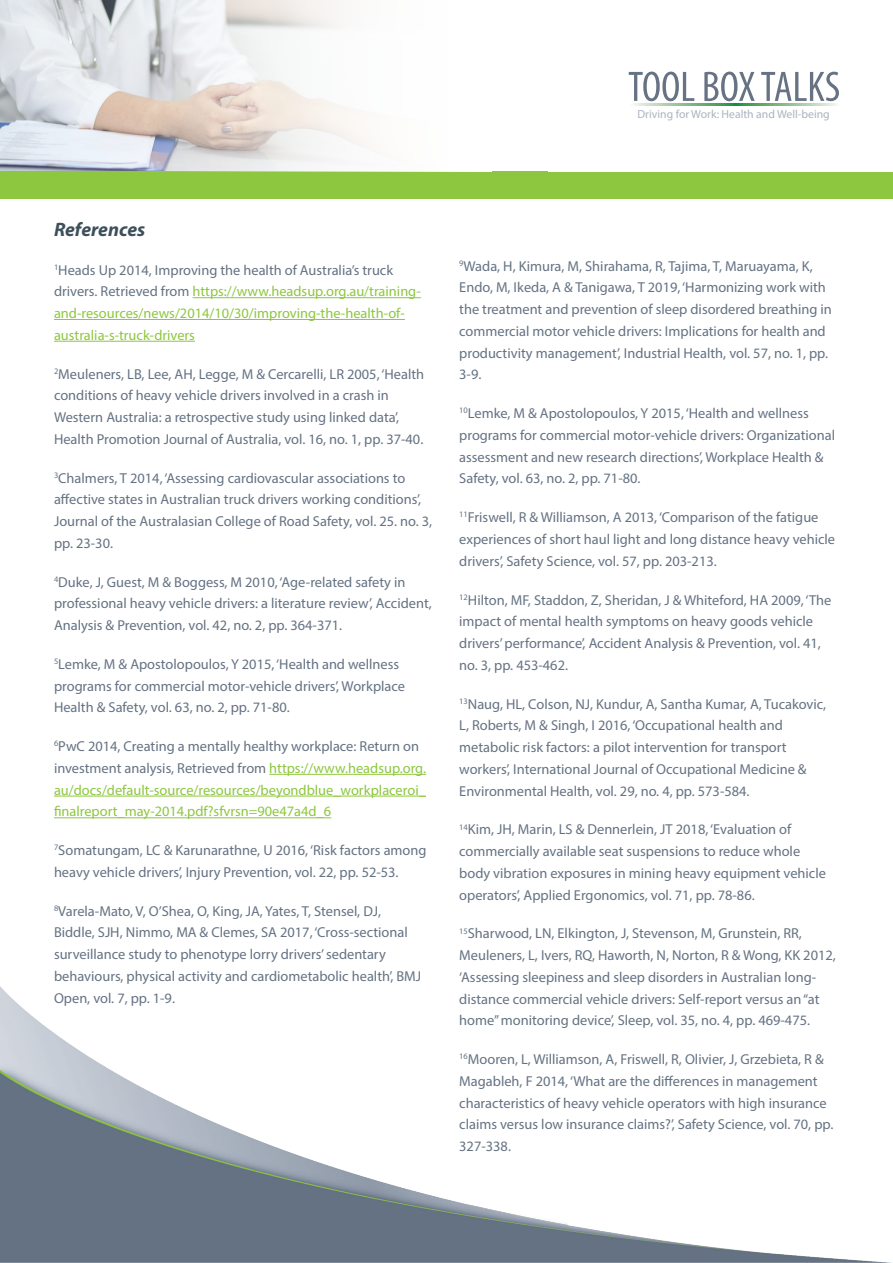
<style>
.page{position:relative;width:893px;height:1263px;background:#fff}
.page>*{position:absolute;margin:0;border:0;box-sizing:border-box;transform-origin:0 0}
.Body_Copy_1{font:italic 700 19.5px "Myriad Pro";color:#3d505a}
.Body_Copy_Extra_Spac{font:14.4px/21.8px "Myriad Pro";color:#657283}
.Body_Copy_Extra_Spac-2{font:14.4px/21.8px "Myriad Pro";color:#8dc73f}
.t1{font:11.7px "Myriad Pro";color:#aab4c0}
.s1{color:#657283}
</style>
<div class="page">
<img style="left:0;top:986px;width:891px;height:277px">
<svg style="left:0;top:0;width:548px;height:172px"></svg>
<div style="left:244px;top:0;width:259px;height:172px;background:#fff"></div>
<div style="left:0;top:172px;width:893px;height:27px;background:#8dc73f"></div>
<svg style="left:154px;top:0;width:310px;height:172px"></svg>
<svg style="left:629px;top:72px;width:65px;height:29px"></svg>
<svg style="left:704px;top:72px;width:51px;height:29px"></svg>
<svg style="left:761px;top:72px;width:78px;height:29px"></svg>
<svg style="left:634px;top:104px;width:203px;height:1px"></svg>
<hr style="left:193px;top:297px;width:228px;height:1px;background:#8dc73f">
<hr style="left:54px;top:319px;width:351px;height:1px;background:#8dc73f">
<hr style="left:54px;top:341px;width:141px;height:1px;background:#8dc73f">
<hr style="left:269px;top:774px;width:157px;height:1px;background:#8dc73f">
<hr style="left:54px;top:796px;width:372px;height:1px;background:#8dc73f">
<hr style="left:54px;top:817px;width:277px;height:1px;background:#8dc73f">
<p class="t1" style="left:637px;top:107px;width:194px">Driving for Work: Health and Well-being</p>
<p class="Body_Copy_1" style="left:54px;top:216px;width:93px">References</p>
<p class="Body_Copy_Extra_Spac-2" style="left:54px;top:259px;width:368px"><sup>1</sup><span class="s1">Heads Up 2014, Improving the health of Australia’s truck drivers. Retrieved from</span> https://www.headsup.org.au/training&shy;and-resources/news/2014/10/30/improving-the-health-of&shy;australia-s-truck-drivers</p>
<p class="Body_Copy_Extra_Spac" style="left:54px;top:363px;width:372px"><sup>2</sup>Meuleners, LB, Lee, AH, Legge, M &amp; Cercarelli, LR 2005, ‘Health conditions of heavy vehicle drivers involved in a crash in Western Australia: a retrospective study using linked data’, Health Promotion Journal of Australia, vol. 16, no. 1, pp. 37-40.</p>
<p class="Body_Copy_Extra_Spac" style="left:54px;top:467px;width:380px"><sup>3</sup>Chalmers, T 2014, ‘Assessing cardiovascular associations to affective states in Australian truck drivers working conditions’, Journal of the Australasian College of Road Safety, vol. 25. no. 3, pp. 23-30.</p>
<p class="Body_Copy_Extra_Spac" style="left:54px;top:571px;width:379px"><sup>4</sup>Duke, J, Guest, M &amp; Boggess, M 2010, ‘Age-related safety in professional heavy vehicle drivers: a literature review’, Accident,<br>Analysis &amp; Prevention, vol. 42, no. 2, pp. 364-371.</p>
<p class="Body_Copy_Extra_Spac" style="left:54px;top:653px;width:353px"><sup>5</sup>Lemke, M &amp; Apostolopoulos, Y 2015, ‘Health and wellness programs for commercial motor-vehicle drivers’, Workplace<br>Health &amp; Safety, vol. 63, no. 2, pp. 71-80.</p>
<p class="Body_Copy_Extra_Spac-2" style="left:54px;top:735px;width:374px"><sup>6</sup><span class="s1">PwC 2014, Creating a mentally healthy workplace: Return on investment analysis, Retrieved from</span> https://www.headsup.org. au/docs/default-source/resources/beyondblue_workplaceroi_ finalreport_may-2014.pdf?sfvrsn=90e47a4d_6</p>
<p class="Body_Copy_Extra_Spac" style="left:54px;top:839px;width:374px"><sup>7</sup>Somatungam, LC &amp; Karunarathne, U 2016, ‘Risk factors among heavy vehicle drivers’, Injury Prevention, vol. 22, pp. 52-53.</p>
<p class="Body_Copy_Extra_Spac" style="left:54px;top:900px;width:369px"><sup>8</sup>Varela-Mato, V, O’Shea, O, King, JA, Yates, T, Stensel, DJ, Biddle, SJH, Nimmo, MA &amp; Clemes, SA 2017, ‘Cross-sectional surveillance study to phenotype lorry drivers’ sedentary behaviours, physical activity and cardiometabolic health’, BMJ Open, vol. 7, pp. 1-9.</p>
<p class="Body_Copy_Extra_Spac" style="left:459px;top:255px;width:374px"><sup>9</sup>Wada, H, Kimura, M, Shirahama, R, Tajima, T, Maruayama, K, Endo, M, Ikeda, A &amp; Tanigawa, T 2019, ‘Harmonizing work with the treatment and prevention of sleep disordered breathing in commercial motor vehicle drivers: Implications for health and productivity management’, Industrial Health, vol. 57, no. 1, pp.<br>3-9.</p>
<p class="Body_Copy_Extra_Spac" style="left:459px;top:402px;width:377px"><sup>10</sup>Lemke, M &amp; Apostolopoulos, Y 2015, ‘Health and wellness programs for commercial motor-vehicle drivers: Organizational assessment and new research directions’, Workplace Health &amp; Safety, vol. 63, no. 2, pp. 71-80.</p>
<p class="Body_Copy_Extra_Spac" style="left:459px;top:506px;width:377px"><sup>11</sup>Friswell, R &amp; Williamson, A 2013, ‘Comparison of the fatigue experiences of short haul light and long distance heavy vehicle drivers’, Safety Science, vol. 57, pp. 203-213.</p>
<p class="Body_Copy_Extra_Spac" style="left:459px;top:589px;width:374px"><sup>12</sup>Hilton, MF, Staddon, Z, Sheridan, J &amp; Whiteford, HA 2009, ‘The impact of mental health symptoms on heavy goods vehicle drivers’ performance’, Accident Analysis &amp; Prevention, vol. 41, no. 3, pp. 453-462.</p>
<p class="Body_Copy_Extra_Spac" style="left:459px;top:693px;width:368px"><sup>13</sup>Naug, HL, Colson, NJ, Kundur, A, Santha Kumar, A, Tucakovic, L, Roberts, M &amp; Singh, I 2016, ‘Occupational health and metabolic risk factors: a pilot intervention for transport workers’, International Journal of Occupational Medicine &amp; Environmental Health, vol. 29, no. 4, pp. 573-584.</p>
<p class="Body_Copy_Extra_Spac" style="left:459px;top:818px;width:368px"><sup>14</sup>Kim, JH, Marin, LS &amp; Dennerlein, JT 2018, ‘Evaluation of commercially available seat suspensions to reduce whole body vibration exposures in mining heavy equipment vehicle operators’, Applied Ergonomics, vol. 71, pp. 78-86.</p>
<p class="Body_Copy_Extra_Spac" style="left:459px;top:922px;width:378px"><sup>15</sup>Sharwood, LN, Elkington, J, Stevenson, M, Grunstein, RR, Meuleners, L, Ivers, RQ, Haworth, N, Norton, R &amp; Wong, KK 2012, ‘Assessing sleepiness and sleep disorders in Australian long&shy;distance commercial vehicle drivers: Self-report versus an “at home” monitoring device’, Sleep, vol. 35, no. 4, pp. 469-475.</p>
<p class="Body_Copy_Extra_Spac" style="left:459px;top:1048px;width:376px"><sup>16</sup>Mooren, L, Williamson, A, Friswell, R, Olivier, J, Grzebieta, R &amp; Magableh, F 2014, ‘What are the differences in management characteristics of heavy vehicle operators with high insurance claims versus low insurance claims?’, Safety Science, vol. 70, pp.<br>327-338.</p>
</div>
